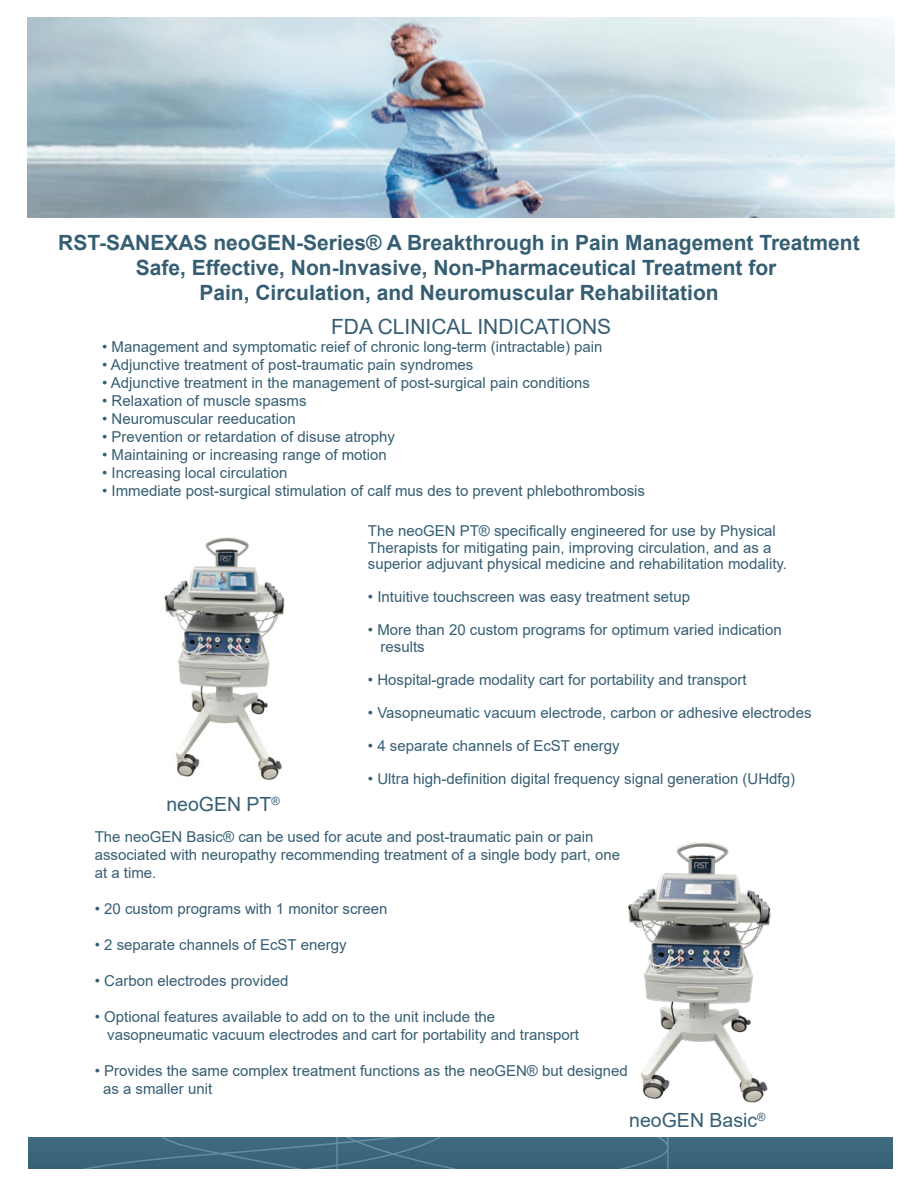
<style>
.page{position:relative;width:918px;height:1188px;background:#fff}
.page>*{position:absolute;margin:0;border:0;box-sizing:border-box;transform-origin:0 0}
.t1{font:700 21px/25.2px "Arial";color:#365e73;text-align:center}
.t2{font:21px "Arial";color:#365e73}
.t3{font:19.5px "Arial";color:#365e73}
.t4{font:15px/18px "Arial";color:#365e73}
</style>
<div class="page">
<img style="left:28px;top:17px;width:866px;height:200px">
<img style="left:164px;top:537px;width:121px;height:243px">
<div style="left:29px;top:1138px;width:864px;height:30px;background:#3b657b"></div>
<svg style="left:624px;top:1138px;width:43px;height:30px"></svg>
<svg style="left:88px;top:1138px;width:364px;height:30px"></svg>
<hr style="left:336px;top:1138px;width:2px;height:30px;background:#a7c7d3">
<hr style="left:667px;top:1138px;width:2px;height:30px;background:#a7c7d3">
<img style="left:628px;top:843px;width:143px;height:259px">
<h1 class="t1" style="left:58px;top:230px;width:803px">RST-SANEXAS neoGEN-Series® A Breakthrough in Pain Management Treatment<br>Safe, Effective, Non-Invasive, Non-Pharmaceutical Treatment for<br>Pain, Circulation, and Neuromuscular Rehabilitation</h1>
<h1 class="t2" style="left:331px;top:312px;width:282px">FDA CLINICAL INDICATIONS</h1>
<p class="t4" style="left:102px;top:338px;width:502px">• Management and symptomatic reief of chronic long-term (intractable) pain</p>
<p class="t4" style="left:102px;top:356px;width:373px">• Adjunctive treatment of post-traumatic pain syndromes</p>
<p class="t4" style="left:102px;top:374px;width:489px">• Adjunctive treatment in the management of post-surgical pain conditions</p>
<p class="t4" style="left:102px;top:392px;width:206px">• Relaxation of muscle spasms</p>
<p class="t4" style="left:102px;top:410px;width:195px">• Neuromuscular reeducation</p>
<p class="t4" style="left:102px;top:428px;width:294px">• Prevention or retardation of disuse atrophy</p>
<p class="t4" style="left:102px;top:446px;width:286px">• Maintaining or increasing range of motion</p>
<p class="t4" style="left:102px;top:464px;width:187px">• Increasing local circulation</p>
<p class="t4" style="left:102px;top:482px;width:544px">• Immediate post-surgical stimulation of calf mus des to prevent phlebothrombosis</p>
<p class="t4" style="left:368px;top:523px;width:421px;line-height:16.5px">The neoGEN PT® specifically engineered for use by Physical<br>Therapists for mitigating pain, improving circulation, and as a superior adjuvant physical medicine and rehabilitation modality.</p>
<p class="t4" style="left:368px;top:588px;width:324px">• Intuitive touchscreen was easy treatment setup</p>
<p class="t4" style="left:381px;top:622px;width:403px;line-height:16.5px;text-indent:-13px">• More than 20 custom programs for optimum varied indication results</p>
<p class="t4" style="left:368px;top:671px;width:380px">• Hospital-grade modality cart for portability and transport</p>
<p class="t4" style="left:368px;top:704px;width:445px">• Vasopneumatic vacuum electrode, carbon or adhesive electrodes</p>
<p class="t4" style="left:368px;top:737px;width:253px">• 4 separate channels of EcST energy</p>
<p class="t4" style="left:368px;top:770px;width:429px">• Ultra high-definition digital frequency signal generation (UHdfg)</p>
<h2 class="t3" style="left:166px;top:791px;width:115px">neoGEN PT<sup>®</sup></h2>
<p class="t4" style="left:95px;top:827px;width:527px">The neoGEN Basic® can be used for acute and post-traumatic pain or pain associated with neuropathy recommending treatment of a single body part, one at a time.</p>
<p class="t4" style="left:95px;top:899px;width:294px">• 20 custom programs with 1 monitor screen</p>
<p class="t4" style="left:95px;top:935px;width:253px">• 2 separate channels of EcST energy</p>
<p class="t4" style="left:95px;top:971px;width:195px">• Carbon electrodes provided</p>
<p class="t4" style="left:107px;top:1007px;width:473px;text-indent:-13px">• Optional features available to add on to the unit include the vasopneumatic vacuum electrodes and cart for portability and transport</p>
<p class="t4" style="left:103px;top:1061px;width:526px;text-indent:-8px">• Provides the same complex treatment functions as the neoGEN® but designed as a smaller unit</p>
<h2 class="t3" style="left:629px;top:1107px;width:138px">neoGEN Basic<sup>®</sup></h2>
</div>
